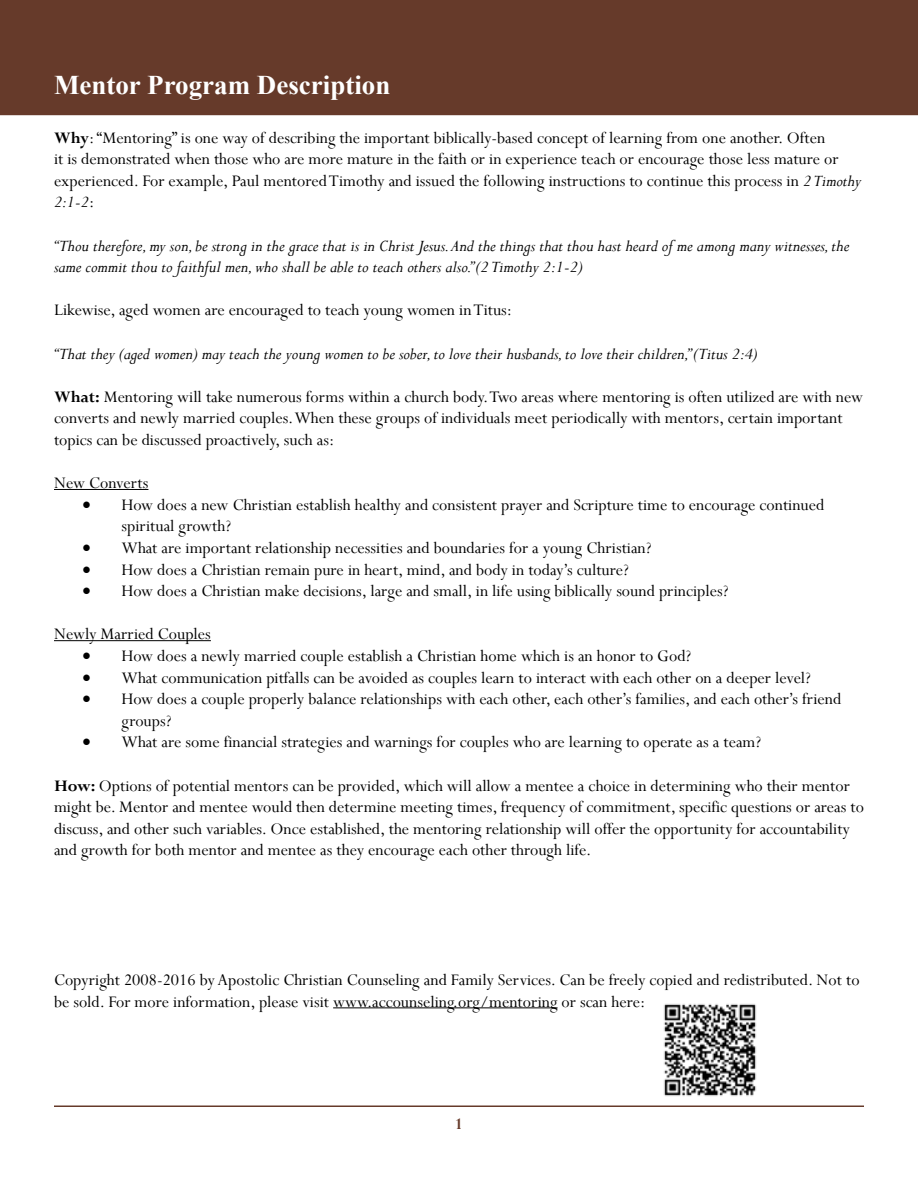
<style>
.page{position:relative;width:918px;height:1188px;background:#fff}
.page>*{position:absolute;margin:0;border:0;box-sizing:border-box;transform-origin:0 0}
.t1{font:700 27px "Times New Roman";color:#fff}
.t2{font:18px/21.6px "Perpetua";color:#000}
.t3{font:italic 18px/21.6px "Perpetua";color:#000}
.t4{font:700 18px "Perpetua";color:#663a2a}
.s1{font-weight:700}
.s2{font-style:italic}
</style>
<div class="page">
<div style="left:0;top:0;width:918px;height:113px;background:#663a2a"></div>
<hr style="left:54px;top:1106px;width:810px;height:1px;background:#663a2a">
<hr style="left:0;top:111px;width:918px;height:4px;background:#663a2a">
<hr style="left:54px;top:489px;width:94px;height:1px;background:#000">
<hr style="left:54px;top:640px;width:157px;height:1px;background:#000">
<hr style="left:333px;top:1007px;width:225px;height:1px;background:#000">
<img style="left:663px;top:1004px;width:94px;height:92px">
<h1 class="t1" style="left:54px;top:66px;width:338px">Mentor Program Description</h1>
<p class="t2" style="left:54px;top:126px;width:809px"><span class="s1">Why</span>: “Mentoring” is one way of describing the important biblically-based concept of learning from one another. Often<br>it is demonstrated when those who are more mature in the faith or in experience teach or encourage those less mature or experienced. For example, Paul mentored Timothy and issued the following instructions to continue this process in <span class="s2">2 Timothy 2:1-2</span>:</p>
<p class="t3" style="left:54px;top:234px;width:797px">“Thou therefore, my son, be strong in the grace that is in Christ Jesus. And the things that thou hast heard of me among many witnesses, the same commit thou to faithful men, who shall be able to teach others also.” (2 Timothy 2:1-2)</p>
<p class="t2" style="left:54px;top:299px;width:460px">Likewise, aged women are encouraged to teach young women in Titus:</p>
<p class="t3" style="left:54px;top:342px;width:705px">“That they (aged women) may teach the young women to be sober, to love their husbands, to love their children,” (Titus 2:4)</p>
<p class="t2" style="left:54px;top:385px;width:811px"><span class="s1">What:</span> Mentoring will take numerous forms within a church body. Two areas where mentoring is often utilized are with new converts and newly married couples. When these groups of individuals meet periodically with mentors, certain important topics can be discussed proactively, such as:</p>
<p class="t2" style="left:54px;top:472px;width:96px">New Converts</p>
<p class="t2" style="left:122px;top:493px;width:704px;text-indent:-39px">• How does a new Christian establish healthy and consistent prayer and Scripture time to encourage continued spiritual growth?</p>
<p class="t2" style="left:82px;top:537px;width:571px">• What are important relationship necessities and boundaries for a young Christian?</p>
<p class="t2" style="left:82px;top:558px;width:548px">• How does a Christian remain pure in heart, mind, and body in today’s culture?</p>
<p class="t2" style="left:82px;top:580px;width:647px">• How does a Christian make decisions, large and small, in life using biblically sound principles?</p>
<p class="t2" style="left:54px;top:623px;width:158px">Newly Married Couples</p>
<p class="t2" style="left:82px;top:645px;width:610px">• How does a newly married couple establish a Christian home which is an honor to God?</p>
<p class="t2" style="left:82px;top:666px;width:730px">• What communication pitfalls can be avoided as couples learn to interact with each other on a deeper level?</p>
<p class="t2" style="left:122px;top:688px;width:721px;text-indent:-39px">• How does a couple properly balance relationships with each other, each other’s families, and each other’s friend groups?</p>
<p class="t2" style="left:82px;top:731px;width:680px">• What are some financial strategies and warnings for couples who are learning to operate as a team?</p>
<p class="t2" style="left:54px;top:774px;width:812px"><span class="s1">How:</span> Options of potential mentors can be provided, which will allow a mentee a choice in determining who their mentor might be. Mentor and mentee would then determine meeting times, frequency of commitment, specific questions or areas to discuss, and other such variables. Once established, the mentoring relationship will offer the opportunity for accountability and growth for both mentor and mentee as they encourage each other through life.</p>
<p class="t2" style="left:54px;top:969px;width:807px">Copyright 2008-2016 by Apostolic Christian Counseling and Family Services. Can be freely copied and redistributed. Not to be sold. For more information, please visit www.accounseling.org/mentoring or scan here:</p>
<p class="t4" style="left:455px;top:1112px;width:10px">1</p>
</div>
